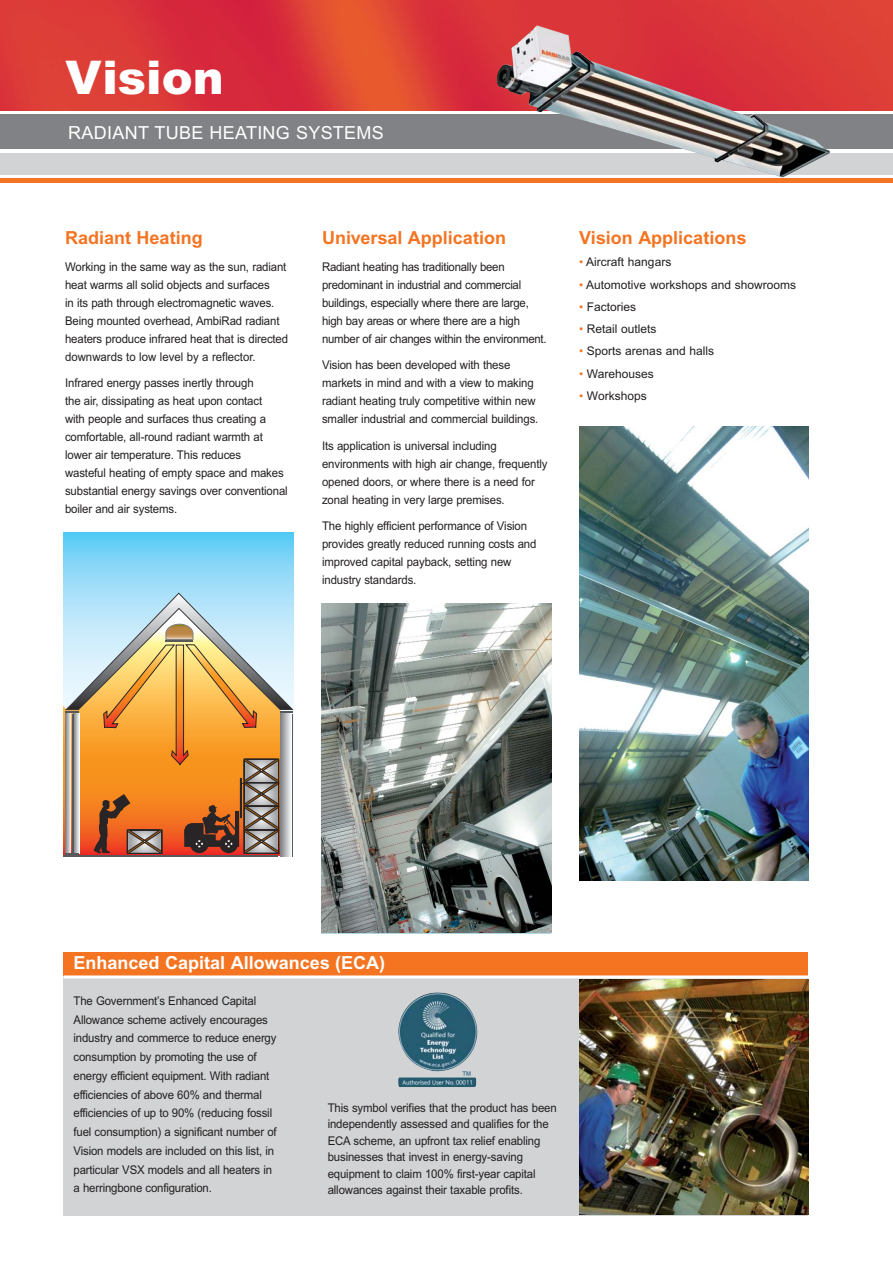
<style>
.page{position:relative;width:893px;height:1263px;background:#fff}
.page>*{position:absolute;margin:0;border:0;box-sizing:border-box;transform-origin:0 0}
.t1{font:900 46.5px "Arial";color:#fff}
.t2{font:700 18px "Arial";color:#f47421}
.t3{font:700 18px "Arial";color:#fff}
.t4{font:18px "Arial";letter-spacing:.015em;color:#fff}
.t5{font:12px/18px "Arial";letter-spacing:-.01em;color:#231f20;scale:.95 1}
.t6{font:12px "Arial";letter-spacing:-.01em;color:#231f20}
.t7{font:10.65px "Arial";color:#31627e}
.s1{color:#f47421}
</style>
<div class="page">
<img style="left:0;top:0;width:892px;height:111px">
<div style="left:0;top:115px;width:892px;height:34px;background:#808285"></div>
<div style="left:0;top:153px;width:892px;height:21px;background:#d1d3d4"></div>
<div style="left:0;top:178px;width:892px;height:5px;background:#f47421"></div>
<img style="left:579px;top:426px;width:230px;height:454px">
<svg style="left:64px;top:533px;width:229px;height:73px;background:#81d4f7"></svg>
<hr style="left:64px;top:855px;width:214px;height:1px;background:#58595b">
<svg style="left:65px;top:592px;width:228px;height:263px;background:#cfa676"></svg>
<hr style="left:166px;top:640px;width:27px;height:2px;background:#58595b">
<img style="left:322px;top:604px;width:229px;height:329px">
<div style="left:64px;top:952px;width:744px;height:24px;background:#f47421"></div>
<div style="left:64px;top:976px;width:744px;height:239px;background:#d1d3d4"></div>
<img style="left:398px;top:992px;width:80px;height:95px">
<hr style="left:64px;top:975px;width:744px;height:3px;background:#fff">
<img style="left:579px;top:979px;width:230px;height:236px">
<img style="left:497px;top:25px;width:333px;height:153px">
<h1 class="t1" style="left:65px;top:61px;width:160px">Vision</h1>
<h2 class="t4" style="left:68px;top:126px;width:317px">RADIANT TUBE HEATING SYSTEMS</h2>
<h2 class="t2" style="left:65px;top:231px;width:139px">Radiant Heating</h2>
<p class="t5" style="left:65px;top:259px;width:236px">Working in the same way as the sun, radiant heat warms all solid objects and surfaces<br>in its path through electromagnetic waves.<br>Being mounted overhead, AmbiRad radiant heaters produce infrared heat that is directed downwards to low level by a reflector.</p>
<p class="t5" style="left:65px;top:375px;width:236px">Infrared energy passes inertly through<br>the air, dissipating as heat upon contact<br>with people and surfaces thus creating a comfortable, all-round radiant warmth at lower air temperature. This reduces<br>wasteful heating of empty space and makes substantial energy savings over conventional boiler and air systems.</p>
<h2 class="t2" style="left:322px;top:231px;width:185px">Universal Application</h2>
<p class="t5" style="left:322px;top:259px;width:238px">Radiant heating has traditionally been predominant in industrial and commercial buildings, especially where there are large, high bay areas or where there are a high number of air changes within the environment.</p>
<p class="t5" style="left:322px;top:357px;width:229px">Vision has been developed with these markets in mind and with a view to making radiant heating truly competitive within new smaller industrial and commercial buildings.</p>
<p class="t5" style="left:322px;top:438px;width:239px">Its application is universal including environments with high air change, frequently opened doors, or where there is a need for zonal heating in very large premises.</p>
<p class="t5" style="left:322px;top:518px;width:227px">The highly efficient performance of Vision provides greatly reduced running costs and improved capital payback, setting new industry standards.</p>
<h2 class="t2" style="left:579px;top:231px;width:169px">Vision Applications</h2>
<p class="t6" style="left:579px;top:258px;width:94px"><span class="s1">•</span> Aircraft hangars</p>
<p class="t6" style="left:579px;top:280px;width:218px"><span class="s1">•</span> Automotive workshops and showrooms</p>
<p class="t6" style="left:579px;top:302px;width:59px"><span class="s1">•</span> Factories</p>
<p class="t6" style="left:579px;top:324px;width:79px"><span class="s1">•</span> Retail outlets</p>
<p class="t6" style="left:579px;top:347px;width:136px"><span class="s1">•</span> Sports arenas and halls</p>
<p class="t6" style="left:579px;top:369px;width:76px"><span class="s1">•</span> Warehouses</p>
<p class="t6" style="left:579px;top:391px;width:69px"><span class="s1">•</span> Workshops</p>
<h2 class="t3" style="left:74px;top:957px;width:313px">Enhanced Capital Allowances (ECA)</h2>
<p class="t5" style="left:74px;top:993px;width:215px;line-height:18.8px">The Government’s Enhanced Capital Allowance scheme actively encourages industry and commerce to reduce energy consumption by promoting the use of energy efficient equipment. With radiant efficiencies of above 60% and thermal efficiencies of up to 90% (reducing fossil fuel consumption) a significant number of Vision models are included on this list, in particular VSX models and all heaters in a herringbone configuration.</p>
<p class="t7" style="left:462px;top:1071px;width:12px">™</p>
<p class="t5" style="left:328px;top:1100px;width:243px;line-height:16.5px">This symbol verifies that the product has been independently assessed and qualifies for the ECA scheme, an upfront tax relief enabling businesses that invest in energy-saving equipment to claim 100% first-year capital allowances against their taxable profits.</p>
</div>
